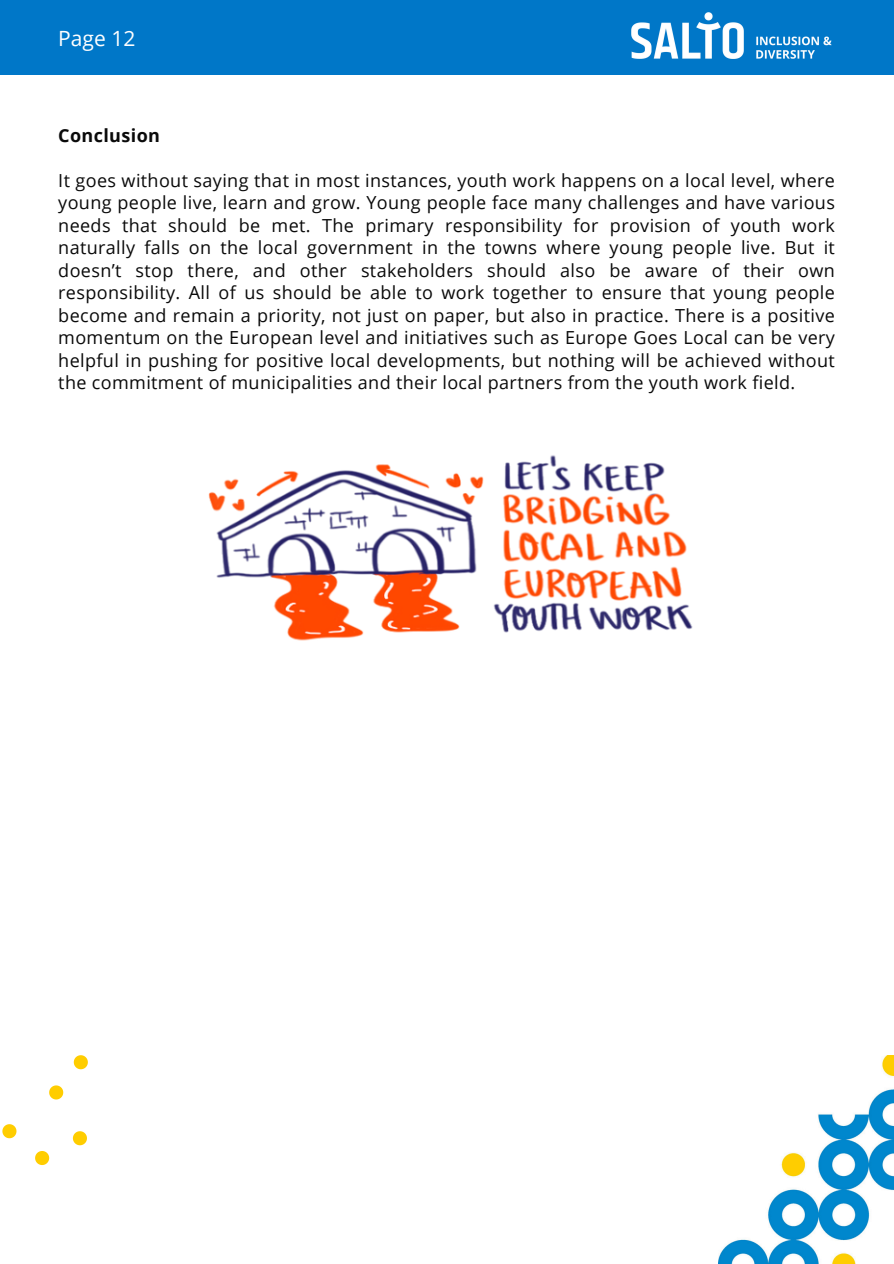
<style>
.page{position:relative;width:894px;height:1264px;background:#fff}
.page>*{position:absolute;margin:0;border:0;box-sizing:border-box;transform-origin:0 0}
.t1{font:21px "Open Sans";color:#fff}
.t2{font:18px/22.5px "Open Sans";letter-spacing:.02em;color:#0a0a0a;text-align:justify}
.t3{font:700 18px "Open Sans";letter-spacing:.02em;color:#0a0a0a}
</style>
<div class="page">
<div style="left:0;top:0;width:893px;height:74px;background:#0077c8"></div>
<img style="left:631px;top:12px;width:201px;height:47px">
<img style="left:718px;top:1055px;width:175px;height:208px">
<svg style="left:2px;top:1124px;width:14px;height:14px"></svg>
<svg style="left:73px;top:1131px;width:14px;height:14px"></svg>
<svg style="left:74px;top:1055px;width:14px;height:14px"></svg>
<svg style="left:49px;top:1085px;width:14px;height:14px"></svg>
<svg style="left:35px;top:1151px;width:14px;height:13px"></svg>
<img style="left:208px;top:455px;width:485px;height:186px">
<p class="t1" style="left:58px;top:24px;width:79px">Page 12</p>
<p class="t3" style="left:58px;top:122px;width:103px">Conclusion</p>
<h1 class="t2" style="left:58px;top:168px;width:778px">It goes without saying that in most instances, youth work happens on a local level, where young people live, learn and grow. Young people face many challenges and have various needs that should be met. The primary responsibility for provision of youth work naturally falls on the local government in the towns where young people live. But it doesn’t stop there, and other stakeholders should also be aware of their own responsibility. All of us should be able to work together to ensure that young people become and remain a priority, not just on paper, but also in practice. There is a positive momentum on the European level and initiatives such as Europe Goes Local can be very helpful in pushing for positive local developments, but nothing will be achieved without the commitment of municipalities and their local partners from the youth work field.</h1>
</div>
